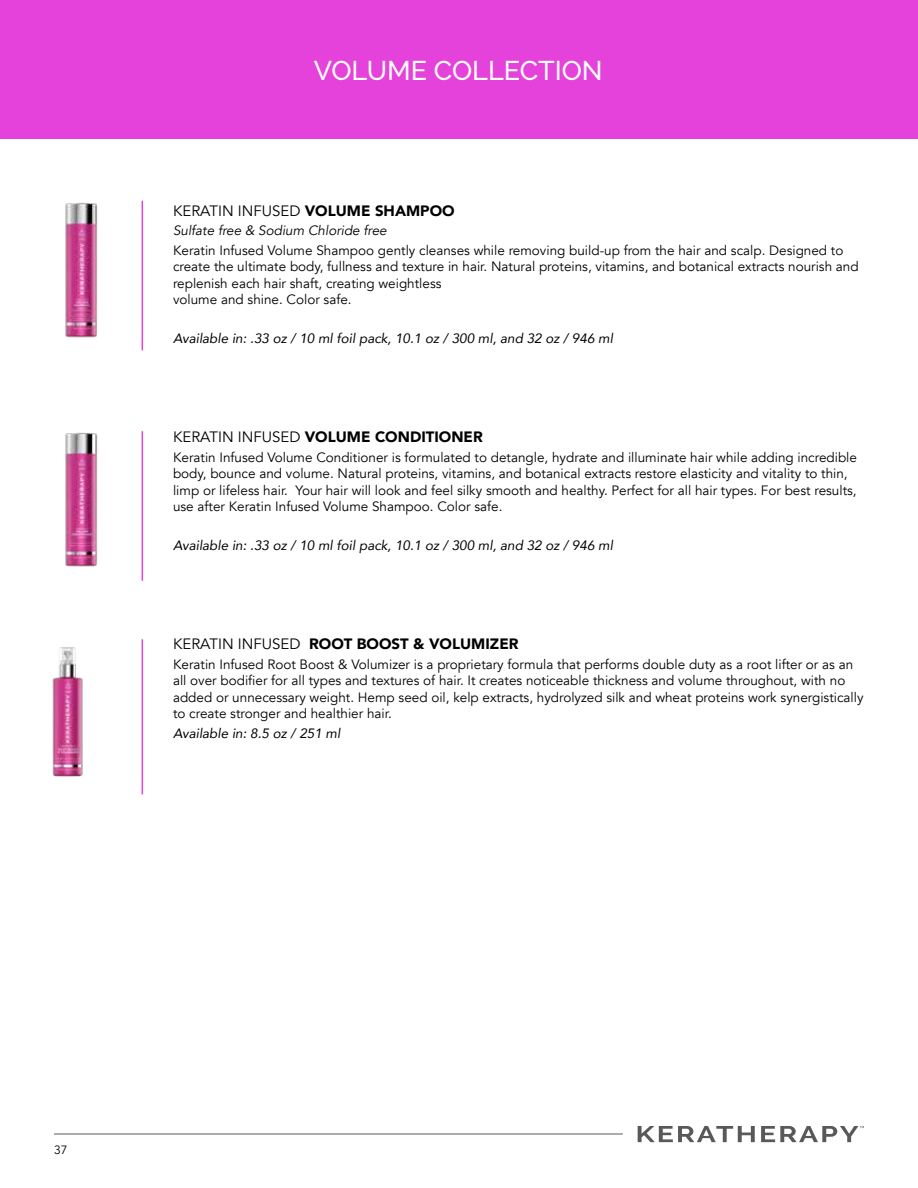
<style>
.page{position:relative;width:918px;height:1188px;background:#fff}
.page>*{position:absolute;margin:0;border:0;box-sizing:border-box;transform-origin:0 0}
.t1{font:500 27px "Raleway";color:#fff}
.t2{font:900 15px "Avenir";color:#000}
.t3{font:15px "Avenir";color:#000}
.t4{font:13.5px/16.5px "Avenir";color:#000}
.t5{font:italic 13.5px "Avenir";color:#000}
.t6{font:italic 13.5px "Avenir";color:#000}
.t7{font:12px "Avenir";color:#000}
.s1{font-weight:900}
.s2{font-weight:400}
</style>
<div class="page">
<hr style="left:54px;top:1134px;width:569px;height:1px;background:#58595b">
<svg style="left:638px;top:1126px;width:117px;height:16px"></svg>
<svg style="left:761px;top:1126px;width:103px;height:16px"></svg>
<hr style="left:142px;top:201px;width:1px;height:149px;background:#e542db">
<hr style="left:142px;top:431px;width:1px;height:150px;background:#e542db">
<hr style="left:142px;top:639px;width:1px;height:155px;background:#e542db">
<div style="left:0;top:0;width:918px;height:140px;background:#e542db"></div>
<img style="left:65px;top:202px;width:33px;height:136px">
<img style="left:65px;top:432px;width:33px;height:135px">
<img style="left:52px;top:647px;width:31px;height:130px">
<h1 class="t1" style="left:314px;top:55px;width:290px">VOLUME COLLECTION</h1>
<p class="t3" style="left:173px;top:202px;width:283px">KERATIN INFUSED <span class="s1">VOLUME SHAMPOO</span></p>
<p class="t6" style="left:173px;top:223px;width:215px">Sulfate free &amp; Sodium Chloride free</p>
<p class="t4" style="left:173px;top:242px;width:687px">Keratin Infused Volume Shampoo gently cleanses while removing build-up from the hair and scalp. Designed to create the ultimate body, fullness and texture in hair. Natural proteins, vitamins, and botanical extracts nourish and replenish each hair shaft, creating weightless<br>volume and shine. Color safe.</p>
<p class="t5" style="left:173px;top:330px;width:441px">Available in: .33 oz / 10 ml foil pack, 10.1 oz / 300 ml, and 32 oz / 946 ml</p>
<p class="t2" style="left:173px;top:424px;width:311px"><span class="s2">KERATIN INFUSED</span> VOLUME CONDITIONER</p>
<p class="t4" style="left:173px;top:449px;width:685px">Keratin Infused Volume Conditioner is formulated to detangle, hydrate and illuminate hair while adding incredible body, bounce and volume. Natural proteins, vitamins, and botanical extracts restore elasticity and vitality to thin, limp or lifeless hair. Your hair will look and feel silky smooth and healthy. Perfect for all hair types. For best results, use after Keratin Infused Volume Shampoo. Color safe.</p>
<p class="t5" style="left:173px;top:537px;width:441px">Available in: .33 oz / 10 ml foil pack, 10.1 oz / 300 ml, and 32 oz / 946 ml</p>
<p class="t2" style="left:173px;top:631px;width:347px"><span class="s2">KERATIN INFUSED</span> ROOT BOOST &amp; VOLUMIZER</p>
<p class="t4" style="left:173px;top:656px;width:692px">Keratin Infused Root Boost &amp; Volumizer is a proprietary formula that performs double duty as a root lifter or as an all over bodifier for all types and textures of hair. It creates noticeable thickness and volume throughout, with no added or unnecessary weight. Hemp seed oil, kelp extracts, hydrolyzed silk and wheat proteins work synergistically to create stronger and healthier hair.</p>
<p class="t5" style="left:173px;top:725px;width:169px">Available in: 8.5 oz / 251 ml</p>
<p class="t7" style="left:54px;top:1142px;width:15px">37</p>
</div>
